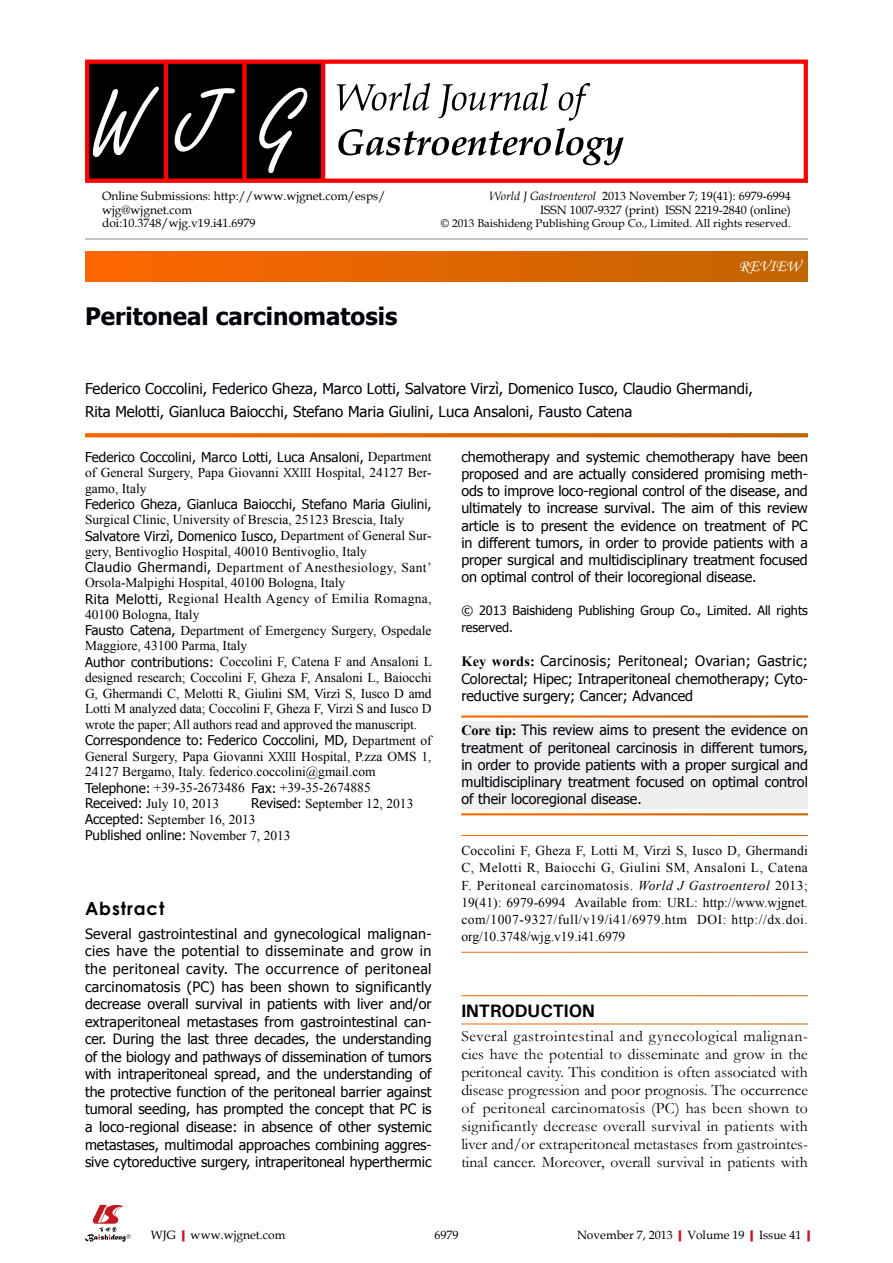
<style>
.page{position:relative;width:893px;height:1263px;background:#fff}
.page>*{position:absolute;margin:0;border:0;box-sizing:border-box;transform-origin:0 0}
.t1{font:700 24px "Tahoma";color:#00000a}
.t2{font:700 18px "Univers";letter-spacing:-.01em;color:#000}
.t3{font:700 18px "Century Gothic";letter-spacing:.05em;color:#000}
.t4{font:16.5px "Monotype Corsiva";color:#fff}
.t5{font:15.75px/18px "Garamond";color:#000;text-align:justify}
.t6{font:15px/22.5px "Tahoma";color:#000}
.t7{font:14.25px/17.5px "Tahoma";letter-spacing:-.005em;color:#000;text-align:justify}
.t8{font:14.25px/17.2px "Tahoma";color:#00000a;text-align:justify}
.t9{font:13.5px/15.8px "Times New Roman";color:#000}
.t10{font:12.75px/17.7px "Tahoma";letter-spacing:-.005em;color:#000}
.t11{font:12px/13.5px "Book Antiqua";color:#000;text-align:right}
.t12{font:11.25px "Book Antiqua";color:#000}
.s1{font-style:italic}
.s2{color:#00000a}
.s3{font-family:"Tahoma"}
.s4{font-family:"Koz Min Pro";font-size:12px}
.s5{font-family:"Times New Roman";font-weight:700}
.s6{font-family:"Times New Roman";font-weight:700;color:#000}
.s7{font-weight:700;color:#c01920}
</style>
<div class="page">
<div style="left:461px;top:722px;width:347px;height:87px;background:#eeefef"></div>
<div style="left:85px;top:252px;width:723px;height:29px;background:linear-gradient(to right,#f60,#c16500)"></div>
<hr style="left:85px;top:239px;width:723px;height:1px;background:#898989">
<div style="left:87px;top:61px;width:236px;height:121px;background:#000"></div>
<hr style="left:164px;top:61px;width:4px;height:121px;background:#f00">
<div style="left:242px;top:61px;width:5px;height:121px;background:#f00"></div>
<hr style="left:321px;top:61px;width:4px;height:121px;background:#f00">
<div style="left:85px;top:60px;width:723px;height:123px;border:4px solid #f00"></div>
<svg style="left:259px;top:88px;width:48px;height:85px"></svg>
<svg style="left:175px;top:88px;width:60px;height:64px"></svg>
<svg style="left:93px;top:87px;width:66px;height:70px"></svg>
<svg style="left:337px;top:83px;width:253px;height:38px"></svg>
<svg style="left:338px;top:128px;width:286px;height:37px"></svg>
<svg style="left:85px;top:1205px;width:46px;height:37px"></svg>
<svg style="left:85px;top:433px;width:723px;height:4px"></svg>
<p class="t11" style="left:102px;top:189px;width:285px;text-align:left">Online Submissions: http://www.wjgnet.com/esps/ wjg@wjgnet.com<br>doi:10.3748/wjg.v19.i41.6979</p>
<p class="t1" style="left:85px;top:299px;width:314px">Peritoneal carcinomatosis</p>
<p class="t11" style="left:489px;top:189px;width:303px"><span class="s1">World J Gastroenterol</span> 2013 November 7; 19(41): 6979-6994<br>ISSN 1007-9327 (print) ISSN 2219-2840 (online)</p>
<p class="t12" style="left:441px;top:215px;width:352px">© 2013 Baishideng Publishing Group Co., Limited. All rights reserved.</p>
<p class="t4" style="left:739px;top:256px;width:63px">REVIEW</p>
<p class="t6" style="left:85px;top:377px;width:670px"><span class="s2">Federico Coccolini, Federico Gheza, Marco Lotti,</span> Salvatore Virzì, Domenico Iusco, <span class="s2">Claudio Ghermandi,<br></span>Rita Melotti, Gianluca Baiocchi, Stefano Maria Giulini, Luca Ansaloni<span class="s2">, Fausto Catena</span></p>
<p class="t9" style="left:85px;top:449px;width:348px"><span class="s3">Federico Coccolini, Marco Lotti, Luca Ansaloni,</span> Department of General Surgery, Papa Giovanni <span class="s4">XXIII</span> Hospital, 24127 Ber&shy;gamo, Italy<br><span class="s3">Federico Gheza, Gianluca Baiocchi, Stefano Maria Giulini, </span>Surgical Clinic, University of Brescia, 25123 Brescia, Italy <span class="s3">Salvatore Virzì, Domenico Iusco,</span> Department of General Sur&shy;gery, Bentivoglio Hospital, 40010 Bentivoglio, Italy<br><span class="s3">Claudio Ghermandi,</span> Department of Anesthesiology, Sant’ Orsola-Malpighi Hospital, 40100 Bologna, Italy<br><span class="s3">Rita Melotti,</span> Regional Health Agency of Emilia Romagna, 40100 Bologna, Italy<br><span class="s3">Fausto Catena,</span> Department of Emergency Surgery, Ospedale Maggiore, 43100 Parma, Italy<br><span class="s3">Author contributions:</span> Coccolini F, Catena F and Ansaloni L designed research; Coccolini F, Gheza F, Ansaloni L, Baiocchi G, Ghermandi C, Melotti R, Giulini SM, Virzì S, Iusco D amd Lotti M analyzed data; Coccolini F, Gheza F, Virzì S and Iusco D wrote the paper; All authors read and approved the manuscript.<br><span class="s3">Correspondence to: Federico Coccolini, MD,</span> Department of General Surgery, Papa Giovanni <span class="s4">XXIII</span> Hospital, P.zza OMS 1, 24127 Bergamo, Italy. federico.coccolini@gmail.com <span class="s3">Telephone:</span> +39-35-2673486 <span class="s3">Fax:</span> +39-35-2674885<br><span class="s3">Received:</span> July 10, 2013</p>
<p class="t7" style="left:461px;top:448px;width:348px;line-height:17px">chemotherapy and systemic chemotherapy have been proposed and are actually considered promising meth&shy;ods to improve loco-regional control of the disease, and ultimately to increase survival. The aim of this review article is to present the evidence on treatment of PC in different tumors, in order to provide patients with a proper surgical and multidisciplinary treatment focused on optimal control of their locoregional disease.</p>
<p class="t10" style="left:461px;top:601px;width:348px">© 2013 Baishideng Publishing Group Co., Limited. All rights reserved.</p>
<p class="t7" style="left:461px;top:652px;width:348px"><span class="s5">Key words:</span> Carcinosis; Peritoneal; Ovarian; Gastric; Colorectal; Hipec; Intraperitoneal chemotherapy; Cyto&shy;reductive surgery; Cancer; Advanced</p>
<p class="t8" style="left:461px;top:721px;width:348px"><span class="s6">Core tip:</span> This review aims to present the evidence on treatment of peritoneal carcinosis in different tumors, in order to provide patients with a proper surgical and multidisciplinary treatment focused on optimal control of their locoregional disease.</p>
<p class="t9" style="left:461px;top:842px;width:348px;line-height:17.2px;text-align:justify"><span class="s2">Coccolini F, Gheza F, Lotti M,</span> Virzì S, Iusco D, <span class="s2">Ghermandi C,</span> Melotti R, Baiocchi G, Giulini SM, Ansaloni L<span class="s2">, Catena F. Peritoneal carcinomatosis.</span> <span class="s1">World J Gastroenterol</span> 2013; 19(41): 6979-6994 Available from: URL: http://www.wjgnet. com/1007-9327/full/v19/i41/6979.htm DOI: http://dx.doi. org/10.3748/wjg.v19.i41.6979</p>
<p class="t9" style="left:85px;top:795px;width:330px;line-height:16.2px;text-indent:166px"><span class="s3">Revised:</span> September 12, 2013<br><span class="s3">Accepted:</span> September 16, 2013<br><span class="s3">Published online:</span> November 7, 2013</p>
<p class="t3" style="left:85px;top:895px;width:81px">Abstract</p>
<p class="t7" style="left:85px;top:924px;width:348px">Several gastrointestinal and gynecological malignan&shy;cies have the potential to disseminate and grow in the peritoneal cavity. The occurrence of peritoneal carcinomatosis (PC) has been shown to significantly decrease overall survival in patients with liver and/or extraperitoneal metastases from gastrointestinal can&shy;cer. During the last three decades, the understanding of the biology and pathways of dissemination of tumors with intraperitoneal spread, and the understanding of the protective function of the peritoneal barrier against tumoral seeding, has prompted the concept that PC is a loco-regional disease: in absence of other systemic metastases, multimodal approaches combining aggres&shy;sive cytoreductive surgery, intraperitoneal hyperthermic</p>
<p class="t2" style="left:461px;top:999px;width:135px">INTRODUCTION</p>
<p class="t5" style="left:461px;top:1027px;width:348px">Several gastrointestinal and gynecological malignan&shy;cies have the potential to disseminate and grow in the peritoneal cavity. This condition is often associated with disease progression and poor prognosis. The occurrence of peritoneal carcinomatosis (PC) has been shown to significantly decrease overall survival in patients with liver and/or extraperitoneal metastases from gastrointes&shy;tinal cancer. Moreover, overall survival in patients with</p>
<p class="t11" style="left:151px;top:1227px;width:136px">WJG<span class="s7">|</span>www.wjgnet.com</p>
<p class="t11" style="left:577px;top:1227px;width:240px">November 7, 2013<span class="s7">|</span>Volume 19<span class="s7">|</span>Issue 41<span class="s7">|</span></p>
<p class="t11" style="left:434px;top:1227px;width:25px">6979</p>
</div>
